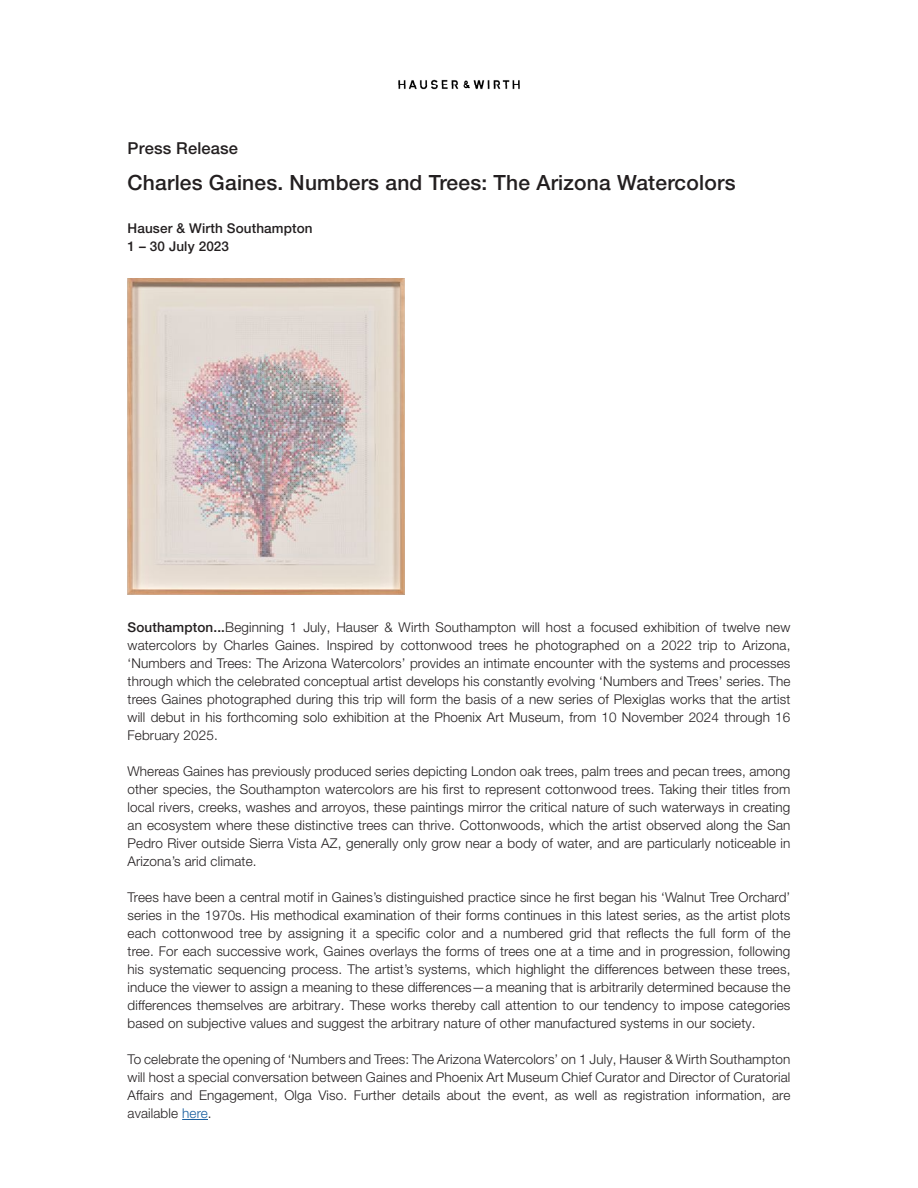
<style>
.page{position:relative;width:918px;height:1188px;background:#fff}
.page>*{position:absolute;margin:0;border:0;box-sizing:border-box;transform-origin:0 0}
.t1{font:500 21px "Helvetica Neue LT Pro";letter-spacing:.01em;color:#231f20}
.t2{font:500 16.5px "Helvetica Neue LT Pro";letter-spacing:.01em;color:#231f20}
.t3{font:300 13.5px/18px "Helvetica Neue LT Pro";letter-spacing:.01em;color:#231f20;text-align:justify}
.t4{font:500 13.5px/18px "Helvetica Neue LT Pro";letter-spacing:.01em;color:#231f20}
.s1{font-weight:500}
.s2{color:#175d9e}
</style>
<div class="page">
<img style="left:398px;top:79px;width:122px;height:11px">
<svg style="left:182px;top:1119px;width:26px;height:1px"></svg>
<img style="left:128px;top:278px;width:277px;height:317px">
<p class="t2" style="left:128px;top:138px;width:112px">Press Release</p>
<h1 class="t1" style="left:128px;top:169px;width:610px">Charles Gaines. Numbers and Trees: The Arizona Watercolors</h1>
<p class="t4" style="left:128px;top:219px;width:187px">Hauser &amp; Wirth Southampton<br>1 – 30 July 2023</p>
<p class="t3" style="left:128px;top:618px;width:664px"><span class="s1">Southampton...</span>Beginning 1 July, Hauser &amp; Wirth Southampton will host a focused exhibition of twelve new watercolors by Charles Gaines. Inspired by cottonwood trees he photographed on a 2022 trip to Arizona, ‘Numbers and Trees: The Arizona Watercolors’ provides an intimate encounter with the systems and processes through which the celebrated conceptual artist develops his constantly evolving ‘Numbers and Trees’ series. The trees Gaines photographed during this trip will form the basis of a new series of Plexiglas works that the artist will debut in his forthcoming solo exhibition at the Phoenix Art Museum, from 10 November 2024 through 16<br>February 2025.</p>
<p class="t3" style="left:128px;top:762px;width:664px">Whereas Gaines has previously produced series depicting London oak trees, palm trees and pecan trees, among other species, the Southampton watercolors are his first to represent cottonwood trees. Taking their titles from local rivers, creeks, washes and arroyos, these paintings mirror the critical nature of such waterways in creating an ecosystem where these distinctive trees can thrive. Cottonwoods, which the artist observed along the San Pedro River outside Sierra Vista AZ, generally only grow near a body of water, and are particularly noticeable in Arizona’s arid climate.</p>
<p class="t3" style="left:128px;top:888px;width:664px">Trees have been a central motif in Gaines’s distinguished practice since he first began his ‘Walnut Tree Orchard’ series in the 1970s. His methodical examination of their forms continues in this latest series, as the artist plots each cottonwood tree by assigning it a specific color and a numbered grid that reflects the full form of the tree. For each successive work, Gaines overlays the forms of trees one at a time and in progression, following his systematic sequencing process. The artist’s systems, which highlight the differences between these trees, induce the viewer to assign a meaning to these differences—a meaning that is arbitrarily determined because the differences themselves are arbitrary. These works thereby call attention to our tendency to impose categories based on subjective values and suggest the arbitrary nature of other manufactured systems in our society.</p>
<p class="t3" style="left:128px;top:1050px;width:664px">To celebrate the opening of ‘Numbers and Trees: The Arizona Watercolors’ on 1 July, Hauser &amp; Wirth Southampton will host a special conversation between Gaines and Phoenix Art Museum Chief Curator and Director of Curatorial Affairs and Engagement, Olga Viso. Further details about the event, as well as registration information, are available <span class="s2">here</span>.</p>
</div>
